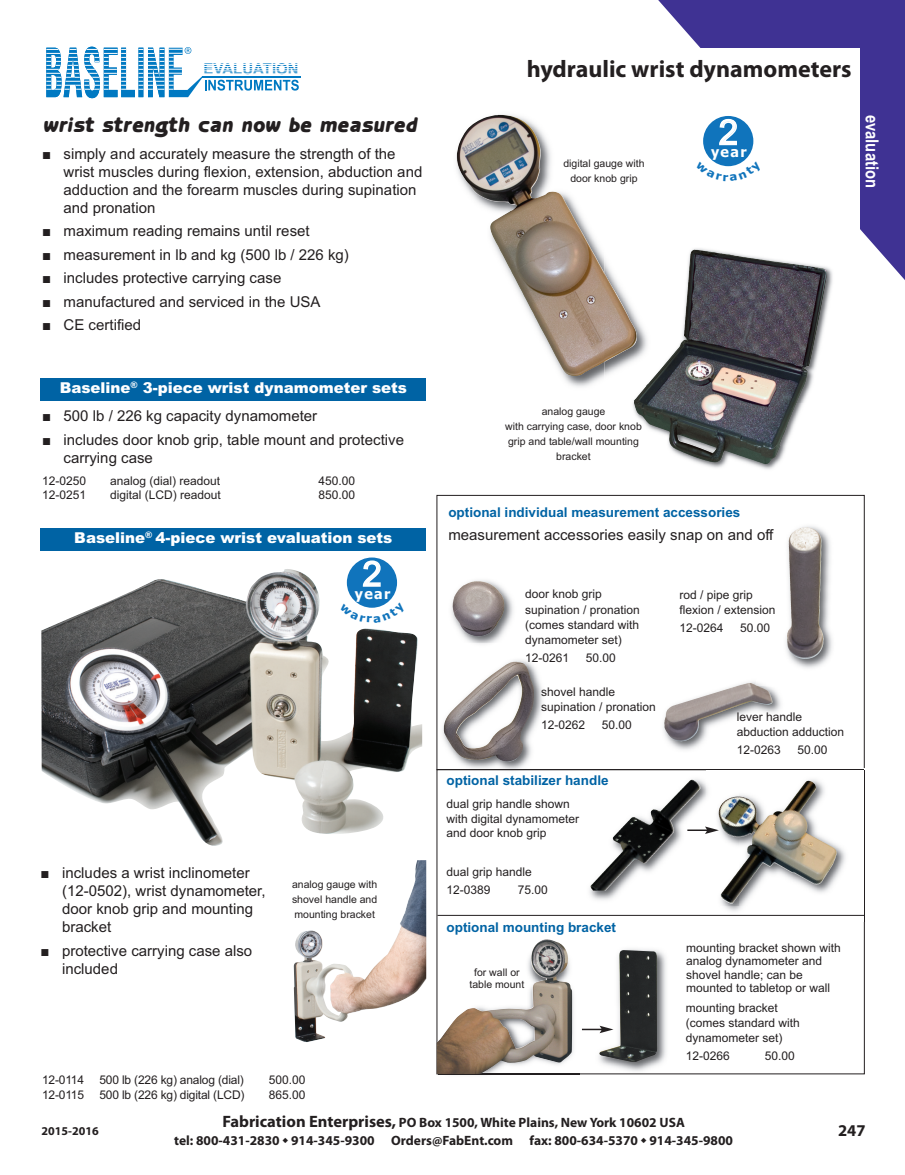
<style>
.page{position:relative;width:905px;height:1175px;background:#fff}
.page>*{position:absolute;margin:0;border:0;box-sizing:border-box;transform-origin:0 0}
.t1{font:34.5px "Arial";color:#fff}
.t2{font:700 24px "Myriad Pro";color:#231f20}
.t3{font:21px "Tubular";color:#231f20}
.t4{font:700 18px "Arial Narrow";color:#fff}
.t5{font:700 16.5px "Myriad Pro";color:#231f20}
.t6{font:15px/18px "Arial";color:#231f20}
.t7{font:900 15px "Arial";color:#fff}
.t8{font:700 14.7px "Arial";color:#0079c2}
.t9{font:700 14.25px "Tahoma";letter-spacing:.1em;color:#fff}
.t10{font:700 13.5px/17.5px "Myriad Pro";color:#231f20;text-align:center}
.t11{font:700 13.5px "Arial";color:#0063a4}
.t12{font:12px/15px "Arial";color:#231f20}
.t13{font:700 12px "Myriad Pro";color:#231f20}
.t14{font:10.5px/15px "Arial";color:#231f20;text-align:center}
.s1{font-size:16.5px}
</style>
<div class="page">
<img style="left:498px;top:114px;width:106px;height:273px">
<img style="left:456px;top:115px;width:148px;height:261px">
<img style="left:604px;top:259px;width:226px;height:211px">
<img style="left:604px;top:273px;width:29px;height:89px">
<img style="left:633px;top:259px;width:193px;height:141px">
<img style="left:589px;top:779px;width:117px;height:121px">
<img style="left:590px;top:823px;width:54px;height:67px">
<img style="left:579px;top:949px;width:119px;height:126px">
<img style="left:599px;top:950px;width:58px;height:112px">
<img style="left:436px;top:660px;width:107px;height:126px">
<img style="left:443px;top:661px;width:91px;height:101px">
<img style="left:663px;top:682px;width:118px;height:68px">
<img style="left:664px;top:683px;width:108px;height:58px">
<img style="left:757px;top:512px;width:108px;height:180px">
<img style="left:755px;top:661px;width:32px;height:26px">
<img style="left:786px;top:527px;width:37px;height:132px">
<img style="left:451px;top:580px;width:62px;height:64px">
<img style="left:452px;top:581px;width:52px;height:55px">
<svg style="left:651px;top:0;width:253px;height:297px;fill:#3f3293"></svg>
<div style="left:677px;top:48px;width:182px;height:193px;background:#fff"></div>
<div style="left:436px;top:495px;width:428px;height:275px;border:1px solid #231f20"></div>
<img style="left:706px;top:770px;width:159px;height:152px">
<img style="left:706px;top:769px;width:32px;height:1px">
<img style="left:738px;top:769px;width:126px;height:1px">
<img style="left:720px;top:780px;width:95px;height:45px">
<hr style="left:687px;top:829px;width:20px;height:2px;background:#231f20">
<svg style="left:705px;top:826px;width:13px;height:8px"></svg>
<hr style="left:582px;top:1028px;width:20px;height:2px;background:#231f20">
<svg style="left:599px;top:1025px;width:14px;height:8px"></svg>
<div style="left:40px;top:378px;width:386px;height:23px;background:#0063a4"></div>
<img style="left:438px;top:991px;width:141px;height:84px">
<img style="left:437px;top:939px;width:135px;height:135px">
<div style="left:40px;top:528px;width:386px;height:22px;background:#0063a4"></div>
<img style="left:41px;top:569px;width:381px;height:277px">
<img style="left:294px;top:860px;width:132px;height:182px">
<hr style="left:437px;top:915px;width:427px;height:1px;background:#231f20">
<div style="left:703px;top:116px;width:50px;height:50px;background:#1074bc;border-radius:50%"></div>
<div style="left:333px;top:554px;width:82px;height:71px;background:#fff"></div>
<div style="left:347px;top:557px;width:50px;height:50px;background:#1074bc;border-radius:50%"></div>
<hr style="left:202px;top:76px;width:99px;height:2px;background:#0079c2">
<svg style="left:46px;top:47px;width:253px;height:51px"></svg>
<hr style="left:203px;top:64px;width:99px;height:1px;background:#fff">
<hr style="left:203px;top:66px;width:99px;height:1px;background:#fff">
<hr style="left:203px;top:68px;width:99px;height:1px;background:#fff">
<hr style="left:203px;top:71px;width:99px;height:1px;background:#fff">
<hr style="left:203px;top:73px;width:99px;height:1px;background:#fff">
<svg style="left:713px;top:161px;width:31px;height:6px"></svg>
<svg style="left:357px;top:603px;width:30px;height:5px"></svg>
<p class="t8" style="left:204px;top:59px;width:96px">EVALUATION</p>
<h3 class="t3" style="left:44px;top:113px;width:375px">wrist strength can now be measured</h3>
<p class="t6" style="left:64px;top:145px;width:360px;text-indent:-22px">■ simply and accurately measure the strength of the wrist muscles during flexion, extension, abduction and adduction and the forearm muscles during supination and pronation</p>
<p class="t6" style="left:42px;top:222px;width:269px">■ maximum reading remains until reset</p>
<p class="t6" style="left:42px;top:245px;width:308px">■ measurement in lb and kg (500 lb / 226 kg)</p>
<p class="t6" style="left:42px;top:269px;width:241px">■ includes protective carrying case</p>
<p class="t6" style="left:42px;top:292px;width:280px">■ manufactured and serviced in the USA</p>
<p class="t6" style="left:42px;top:316px;width:101px">■ CE certified</p>
<p class="t7" style="left:60px;top:379px;width:349px">Baseline<sup>®</sup> 3-piece wrist dynamometer sets</p>
<p class="t6" style="left:42px;top:407px;width:277px">■ 500 lb / 226 kg capacity dynamometer</p>
<p class="t6" style="left:64px;top:431px;width:342px;text-indent:-22px">■ includes door knob grip, table mount and protective carrying case</p>
<p class="t12" style="left:42px;top:473px;width:46px">12-0250</p>
<p class="t12" style="left:110px;top:473px;width:112px">analog (dial) readout</p>
<p class="t12" style="left:318px;top:473px;width:38px">450.00</p>
<p class="t12" style="left:42px;top:487px;width:46px">12-0251</p>
<p class="t12" style="left:110px;top:487px;width:112px">digital (LCD) readout</p>
<p class="t12" style="left:318px;top:487px;width:38px">850.00</p>
<p class="t7" style="left:74px;top:529px;width:319px">Baseline<sup>®</sup> 4-piece wrist evaluation sets</p>
<h1 class="t1" style="left:362px;top:551px;width:21px">2</h1>
<p class="t9" style="left:355px;top:583px;width:37px">year</p>
<p class="t6" style="left:62px;top:864px;width:205px;text-indent:-22px">■ includes a wrist inclinometer (12-0502), wrist dynamometer, door knob grip and mounting bracket</p>
<p class="t6" style="left:62px;top:941px;width:192px;text-indent:-22px">■ protective carrying case also included</p>
<p class="t14" style="left:292px;top:876px;width:87px;text-align:justify">analog gauge with shovel handle and mounting bracket</p>
<p class="t12" style="left:42px;top:1072px;width:44px">12-0114</p>
<p class="t12" style="left:99px;top:1072px;width:146px">500 lb (226 kg) analog (dial)</p>
<p class="t12" style="left:269px;top:1072px;width:38px">500.00</p>
<p class="t12" style="left:42px;top:1087px;width:44px">12-0115</p>
<p class="t12" style="left:99px;top:1087px;width:147px">500 lb (226 kg) digital (LCD)</p>
<p class="t12" style="left:269px;top:1087px;width:38px">865.00</p>
<h2 class="t2" style="left:527px;top:59px;width:326px">hydraulic wrist dynamometers</h2>
<p class="t14" style="left:563px;top:155px;width:83px">digital gauge with door knob grip</p>
<h1 class="t1" style="left:718px;top:110px;width:21px">2</h1>
<p class="t9" style="left:711px;top:142px;width:37px">year</p>
<h3 class="t4" style="left:882px;top:115px;width:75px;rotate:90deg">evaluation</h3>
<p class="t14" style="left:505px;top:403px;width:138px">analog gauge<br>with carrying case, door knob grip and table/wall mounting bracket</p>
<p class="t11" style="left:448px;top:504px;width:293px">optional individual measurement accessories</p>
<p class="t6" style="left:448px;top:526px;width:326px">measurement accessories easily snap on and off</p>
<p class="t12" style="left:525px;top:587px;width:116px">door knob grip supination / pronation (comes standard with dynamometer set)</p>
<p class="t12" style="left:525px;top:650px;width:46px">12-0261</p>
<p class="t12" style="left:585px;top:650px;width:32px">50.00</p>
<p class="t12" style="left:541px;top:684px;width:116px">shovel handle supination / pronation</p>
<p class="t12" style="left:541px;top:717px;width:46px">12-0262</p>
<p class="t12" style="left:601px;top:717px;width:32px">50.00</p>
<p class="t11" style="left:446px;top:772px;width:164px">optional stabilizer handle</p>
<p class="t12" style="left:446px;top:797px;width:134px;line-height:14.4px">dual grip handle shown with digital dynamometer and door knob grip</p>
<p class="t12" style="left:446px;top:863px;width:87px;line-height:18px">dual grip handle<br>12-0389</p>
<p class="t12" style="left:518px;top:882px;width:32px">75.00</p>
<p class="t11" style="left:446px;top:919px;width:171px">optional mounting bracket</p>
<p class="t14" style="left:469px;top:965px;width:56px;line-height:12.6px">for wall or table mount</p>
<p class="t12" style="left:679px;top:587px;width:98px">rod / pipe grip flexion / extension</p>
<p class="t12" style="left:679px;top:620px;width:46px">12-0264</p>
<p class="t12" style="left:740px;top:620px;width:32px">50.00</p>
<p class="t12" style="left:736px;top:709px;width:109px">lever handle abduction adduction</p>
<p class="t12" style="left:736px;top:742px;width:46px">12-0263</p>
<p class="t12" style="left:797px;top:742px;width:32px">50.00</p>
<p class="t12" style="left:686px;top:941px;width:156px;line-height:13.5px">mounting bracket shown with analog dynamometer and shovel handle; can be mounted to tabletop or wall</p>
<p class="t12" style="left:686px;top:1000px;width:116px">mounting bracket (comes standard with dynamometer set)</p>
<p class="t12" style="left:686px;top:1048px;width:46px">12-0266</p>
<p class="t12" style="left:764px;top:1048px;width:32px">50.00</p>
<p class="t10" style="left:174px;top:1114px;width:560px"><span class="s1">Fabrication Enterprises,</span> PO Box 1500, White Plains, New York 10602 USA<br>tel: 800-431-2830 ◆ 914-345-9300 Orders@FabEnt.com fax: 800-634-5370 ◆ 914-345-9800</p>
<p class="t13" style="left:41px;top:1126px;width:59px">2015-2016</p>
<h3 class="t5" style="left:838px;top:1124px;width:29px">247</h3>
</div>
